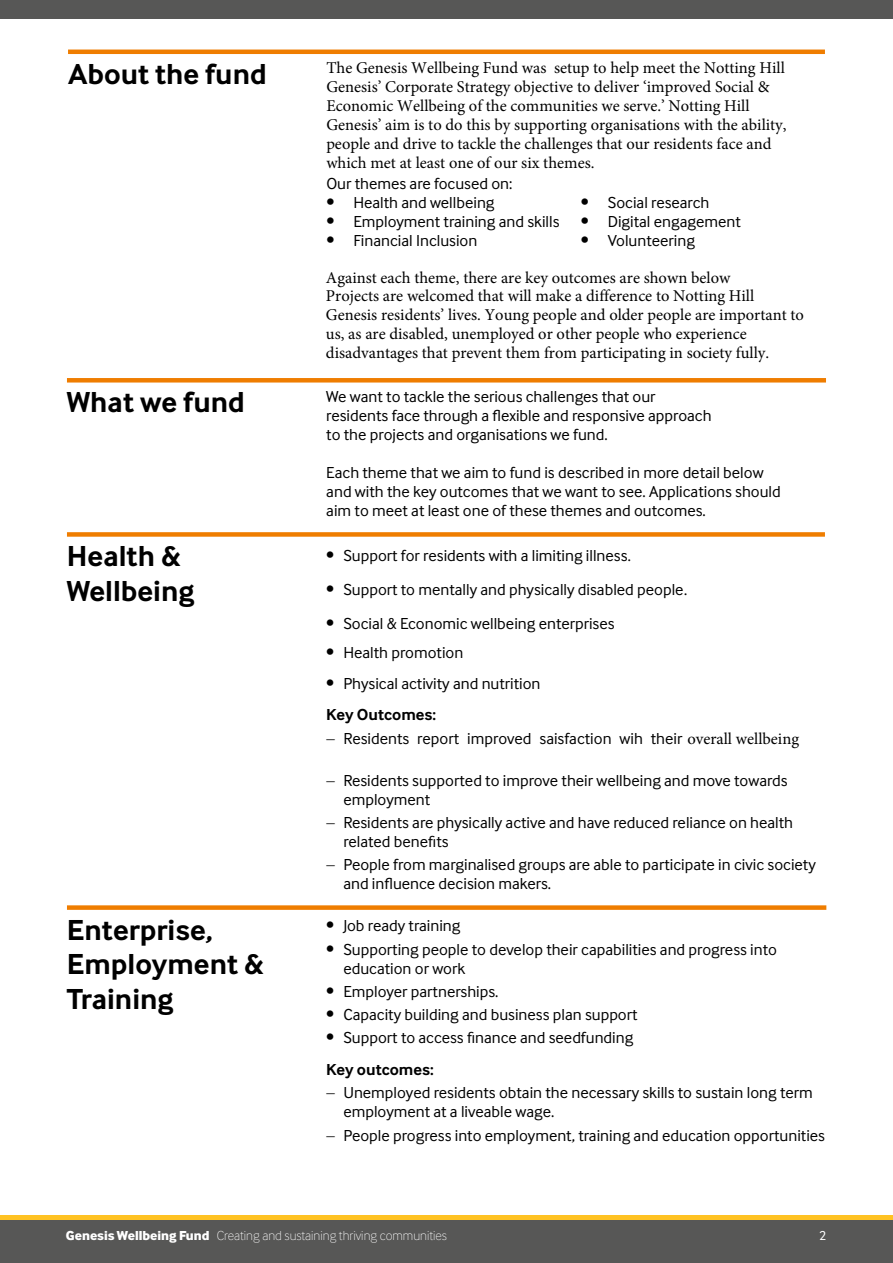
<style>
.page{position:relative;width:893px;height:1263px;background:#fff}
.page>*{position:absolute;margin:0;border:0;box-sizing:border-box;transform-origin:0 0}
.t1{font:700 30px/34.5px "Inter Face";color:#000}
.t2{font:16.5px/18.9px "Inter Face";color:#000}
.t3{font:16.5px/19px "Minion Pro";color:#000}
.t4{font:100 13.5px "Inter Face";color:#fff}
.t5{font:13.5px "Inter Face";color:#fff}
.s1{font-family:"Minion Pro"}
.s2{font-weight:700}
.s3{font-weight:800}
</style>
<div class="page">
<div style="left:0;top:1215px;width:893px;height:7px;background:#ffc222"></div>
<div style="left:0;top:0;width:893px;height:19px;background:#575756"></div>
<div style="left:0;top:1220px;width:893px;height:43px;background:#575756"></div>
<div style="left:67px;top:532px;width:758px;height:5px;background:#ef7d00"></div>
<hr style="left:68px;top:50px;width:757px;height:4px;background:#ef7d00">
<hr style="left:67px;top:378px;width:759px;height:4px;background:#ef7d00">
<div style="left:67px;top:905px;width:759px;height:5px;background:#ef7d00"></div>
<h1 class="t1" style="left:68px;top:56px;width:200px">About the fund</h1>
<h1 class="t1" style="left:67px;top:385px;width:179px">What we fund</h1>
<h1 class="t1" style="left:67px;top:539px;width:129px">Health &amp;<br>Wellbeing</h1>
<h1 class="t1" style="left:67px;top:912px;width:199px">Enterprise,<br>Employment &amp;<br>Training</h1>
<p class="t3" style="left:326px;top:58px;width:462px">The Genesis Wellbeing Fund was setup to help meet the Notting Hill Genesis’ Corporate Strategy objective to deliver ‘improved Social &amp; Economic Wellbeing of the communities we serve.’ Notting Hill Genesis’ aim is to do this by supporting organisations with the ability, people and drive to tackle the challenges that our residents face and which met at least one of our six themes.</p>
<p class="t2" style="left:326px;top:174px;width:188px">Our themes are focused on:</p>
<p class="t2" style="left:326px;top:193px;width:170px">• Health and wellbeing</p>
<p class="t2" style="left:326px;top:212px;width:235px">• Employment training and skills</p>
<p class="t2" style="left:326px;top:231px;width:153px">• Financial Inclusion</p>
<p class="t2" style="left:581px;top:193px;width:130px">• Social research</p>
<p class="t2" style="left:581px;top:212px;width:161px">• Digital engagement</p>
<p class="t2" style="left:581px;top:231px;width:116px">• Volunteering</p>
<p class="t3" style="left:326px;top:268px;width:479px">Against each theme, there are key outcomes are shown below<br>Projects are welcomed that will make a difference to Notting Hill Genesis residents’ lives. Young people and older people are important to us, as are disabled, unemployed or other people who experience disadvantages that prevent them from participating in society fully.</p>
<p class="t2" style="left:326px;top:387px;width:387px">We want to tackle the serious challenges that our residents face through a flexible and responsive approach to the projects and organisations we fund.</p>
<p class="t2" style="left:326px;top:462px;width:456px">Each theme that we aim to fund is described in more detail below and with the key outcomes that we want to see. Applications should aim to meet at least one of these themes and outcomes.</p>
<p class="t2" style="left:326px;top:546px;width:306px">• Support for residents with a limiting illness<span class="s1">.</span></p>
<p class="t2" style="left:326px;top:580px;width:363px">• Support to mentally and physically disabled people<span class="s1">.</span></p>
<p class="t2" style="left:326px;top:614px;width:290px">• Social &amp; Economic wellbeing enterprises</p>
<p class="t2" style="left:326px;top:643px;width:138px">• Health promotion</p>
<p class="t2" style="left:326px;top:674px;width:216px">• Physical activity and nutrition</p>
<p class="t2" style="left:326px;top:703px;width:474px;line-height:23.7px"><span class="s2">Key Outcomes:<br></span>− Residents report improved saisfaction wih their <span class="s1">overall wellbeing</span></p>
<p class="t2" style="left:343px;top:771px;width:446px;text-indent:-17px">− Residents supported to improve their wellbeing and move towards employment</p>
<p class="t2" style="left:343px;top:813px;width:451px;text-indent:-17px">− Residents are physically active and have reduced reliance on health related benefits</p>
<p class="t2" style="left:343px;top:855px;width:474px;text-indent:-17px">− People from marginalised groups are able to participate in civic society and influence decision makers.</p>
<p class="t2" style="left:326px;top:916px;width:136px">• Job ready training</p>
<p class="t2" style="left:343px;top:939px;width:435px;text-indent:-17px">• Supporting people to develop their capabilities and progress into education or work</p>
<p class="t2" style="left:326px;top:982px;width:174px">• Employer partnerships.</p>
<p class="t2" style="left:326px;top:1005px;width:313px">• Capacity building and business plan support</p>
<p class="t2" style="left:326px;top:1028px;width:308px">• Support to access finance and seedfunding</p>
<p class="t2" style="left:326px;top:1058px;width:488px;line-height:23.2px"><span class="s2">Key outcomes:<br></span>− Unemployed residents obtain the necessary skills to sustain long term</p>
<p class="t2" style="left:326px;top:1100px;width:500px;line-height:23.2px;text-indent:17px">employment at a liveable wage.<br>− People progress into employment, training and education opportunities</p>
<p class="t4" style="left:66px;top:1228px;width:382px"><span class="s3">Genesis Wellbeing Fund</span> Creating and sustaining thriving communities</p>
<p class="t5" style="left:819px;top:1228px;width:9px">2</p>
</div>
